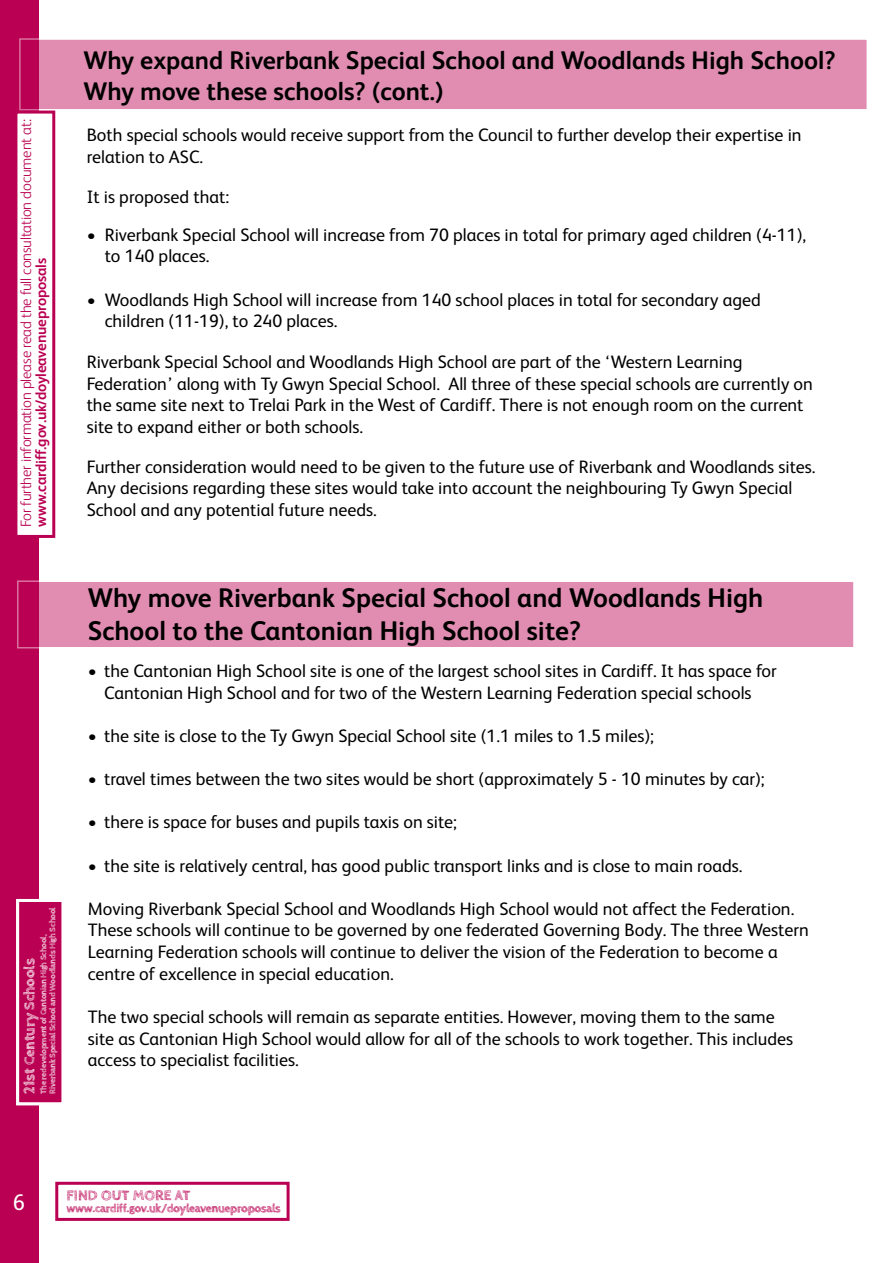
<style>
.page{position:relative;width:893px;height:1263px;background:#fff}
.page>*{position:absolute;margin:0;border:0;box-sizing:border-box;transform-origin:0 0}
.t1{font:700 27px/32.4px "FS Albert";color:#000}
.t2{font:700 25.5px/30.6px "FS Albert";color:#000}
.t3{font:22.5px "FS Albert";color:#fff}
.t4{font:18px/21.6px "FS Albert";color:#000}
.t5{font:300 15px/15px "FS Albert";letter-spacing:-.01em;color:#ba0052}
.t6{font:700 14.85px "Cabin Sketch";color:#fff}
.t7{font:700 14.85px "Cabin Sketch";color:#ba0052}
.t8{font:700 12px "Cabin Sketch";letter-spacing:-.03em;color:#ba0052}
.t9{font:700 8.4px/9px "Cabin Sketch";letter-spacing:-.025em;color:#fff}
.s1{font-weight:700}
</style>
<div class="page">
<div style="left:0;top:0;width:39px;height:1263px;background:#ba0052"></div>
<div style="left:17px;top:580px;width:838px;height:68px;background:#e08db1;border:2px solid #fff"></div>
<div style="left:55px;top:1182px;width:235px;height:39px;background:#fff;border:3px solid #ba0052"></div>
<div style="left:19px;top:38px;width:849px;height:73px;background:#e08db1;border:2px solid #fff"></div>
<div style="left:14px;top:111px;width:41px;height:427px;background:#fff;border:3px solid #ba0052"></div>
<div style="left:16px;top:899px;width:48px;height:206px;background:#ba0052;border:3px solid #fff"></div>
<p class="t5" style="left:18px;top:527px;width:409px;rotate:-90deg">For further information please read the full consultation document at: <span class="s1">www.cardiff.gov.uk/doyleavenueproposals</span></p>
<p class="t9" style="left:39px;top:1094px;width:188px;rotate:-90deg">The redevelopment of Cantonian High School,<br>Riverbank Special School and Woodlands High School</p>
<p class="t6" style="left:21px;top:1094px;width:137px;rotate:-90deg">21st Century Schools</p>
<p class="t2" style="left:83px;top:44px;width:754px">Why expand Riverbank Special School and Woodlands High School?<br>Why move these schools? (cont.)</p>
<p class="t4" style="left:87px;top:124px;width:716px">Both special schools would receive support from the Council to further develop their expertise in relation to ASC.</p>
<p class="t4" style="left:87px;top:185px;width:144px">It is proposed that:</p>
<p class="t4" style="left:105px;top:223px;width:703px;text-indent:-18px">• Riverbank Special School will increase from 70 places in total for primary aged children (4-11), to 140 places.</p>
<p class="t4" style="left:105px;top:288px;width:658px;text-indent:-18px">• Woodlands High School will increase from 140 school places in total for secondary aged children (11-19), to 240 places.</p>
<p class="t4" style="left:87px;top:350px;width:728px">Riverbank Special School and Woodlands High School are part of the ‘Western Learning Federation’ along with Ty Gwyn Special School. All three of these special schools are currently on the same site next to Trelai Park in the West of Cardiff. There is not enough room on the current site to expand either or both schools.</p>
<p class="t4" style="left:87px;top:455px;width:730px">Further consideration would need to be given to the future use of Riverbank and Woodlands sites.<br>Any decisions regarding these sites would take into account the neighbouring Ty Gwyn Special<br>School and any potential future needs.</p>
<p class="t1" style="left:88px;top:581px;width:677px">Why move Riverbank Special School and Woodlands High<br>School to the Cantonian High School site?</p>
<p class="t4" style="left:88px;top:659px;width:690px;text-align:center">• the Cantonian High School site is one of the largest school sites in Cardiff. It has space for<br>Cantonian High School and for two of the Western Learning Federation special schools</p>
<p class="t4" style="left:88px;top:724px;width:568px">• the site is close to the Ty Gwyn Special School site (1.1 miles to 1.5 miles);</p>
<p class="t4" style="left:88px;top:767px;width:678px">• travel times between the two sites would be short (approximately 5 - 10 minutes by car);</p>
<p class="t4" style="left:88px;top:811px;width:371px">• there is space for buses and pupils taxis on site;</p>
<p class="t4" style="left:88px;top:854px;width:656px">• the site is relatively central, has good public transport links and is close to main roads.</p>
<p class="t4" style="left:88px;top:897px;width:722px">Moving Riverbank Special School and Woodlands High School would not affect the Federation.<br>These schools will continue to be governed by one federated Governing Body. The three Western Learning Federation schools will continue to deliver the vision of the Federation to become a centre of excellence in special education.</p>
<p class="t4" style="left:88px;top:1005px;width:707px">The two special schools will remain as separate entities. However, moving them to the same site as Cantonian High School would allow for all of the schools to work together. This includes access to specialist facilities.</p>
<p class="t3" style="left:13px;top:1187px;width:14px">6</p>
<p class="t7" style="left:67px;top:1187px;width:125px">FIND OUT MORE AT</p>
<p class="t8" style="left:67px;top:1201px;width:216px">www.cardiff.gov.uk/doyleavenueproposals</p>
</div>
